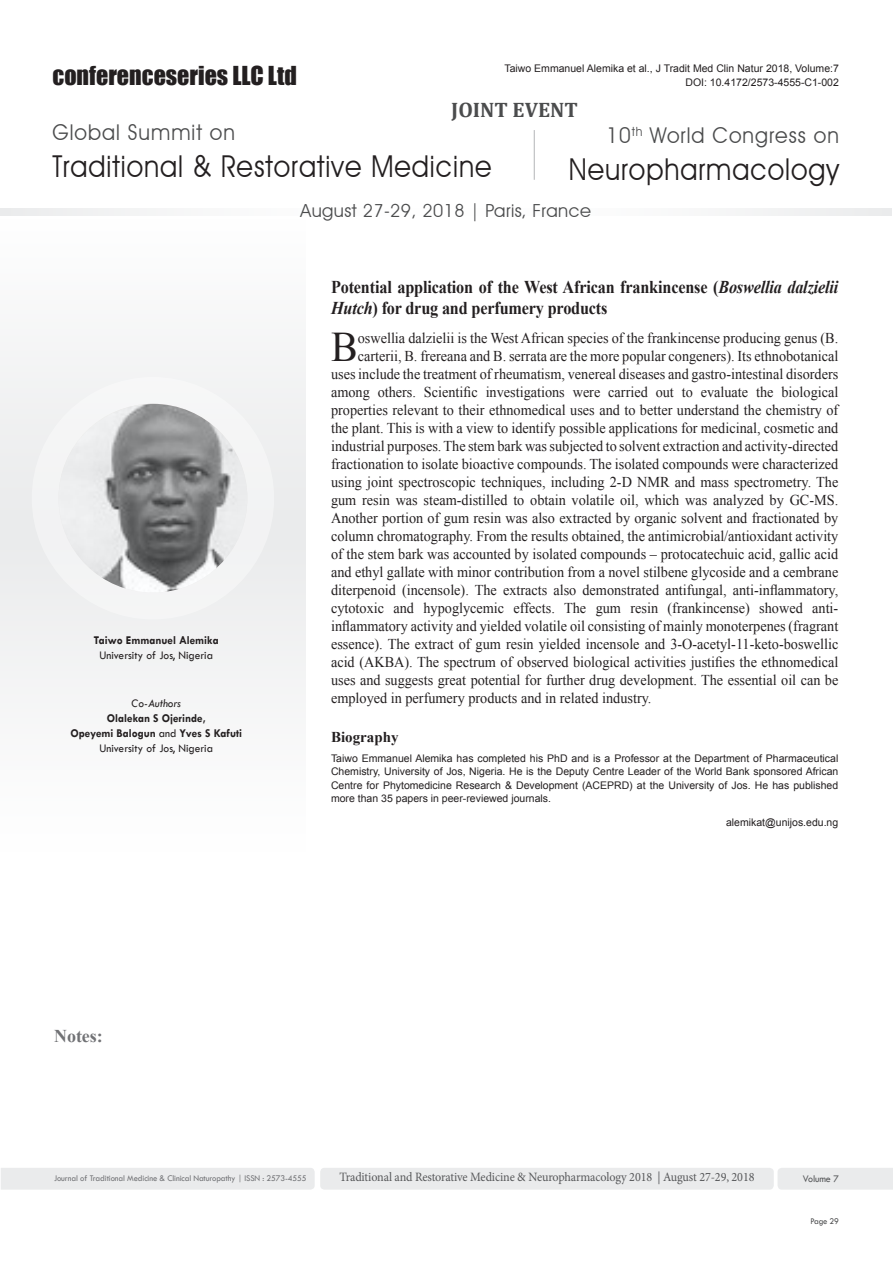
<style>
.page{position:relative;width:893px;height:1263px;background:#fff}
.page>*{position:absolute;margin:0;border:0;box-sizing:border-box;transform-origin:0 0}
.Bio_Heading{font:42.15px "Times New Roman";color:#231f20;scale:.95 1}
.t1{font:30.15px "Avant Garde IT Cby BT";letter-spacing:.035em;color:#231f20;scale:.9 1}
.t2{font:24px "Impact";color:#231f20}
.t3{font:21.75px "Avant Garde IT Cby BT";letter-spacing:.05em;color:#4b4c4d;scale:.95 1}
.t4{font:700 21px "Cambria";color:#4b4c4d}
.t5{font:700 18px/21px "Times New Roman";letter-spacing:-.01em;color:#231f20;scale:.9 1}
.t6{font:18px "Avant Garde IT Cby BT";letter-spacing:.025em;color:#4b4c4d}
.t7{font:700 18px "Times New Roman";color:#717275}
.Bio_Heading-2{font:15px "Times New Roman";color:#231f20;scale:.95 1}
.Bio_Heading-3{font:700 15px "Times New Roman";color:#231f20}
.t8{font:12.75px "Minion Pro";letter-spacing:-.01em;color:#57585a;scale:.95 1}
.Name{font:700 12px "Tw Cen";color:#231f20;scale:.95 1}
.Affiliation{font:12px "Tw Cen";color:#231f20;scale:.95 1}
.Name-2{font:italic 12px "Tw Cen";color:#231f20;scale:.95 1}
.Biography{font:10.5px/13.5px "Arial";color:#231f20;text-align:justify}
.t9{font:10.5px "Tw Cen";letter-spacing:-.01em;color:#57585a;scale:.95 1}
.t10{font:9px "Tw Cen";letter-spacing:-.01em;color:#717275;scale:.95 1}
.t11{font:9px "Tw Cen";letter-spacing:-.02em;color:#4b4c4d;scale:.95 1}
.s1{font-weight:400}
.s2{font-style:italic}
</style>
<div class="page">
<div style="left:1px;top:1168px;width:314px;height:21px;background:#eaebec"></div>
<div style="left:778px;top:1168px;width:115px;height:21px;background:#eaebec"></div>
<div style="left:320px;top:1168px;width:454px;height:21px;background:#eaebec;border-radius:4px"></div>
<div style="left:0;top:535px;width:306px;height:316px;background:#f6f6f6"></div>
<div style="left:0;top:219px;width:306px;height:316px;background:#f6f7f7"></div>
<hr style="left:534px;top:130px;width:1px;height:50px;background:#b4b5b8">
<div style="left:0;top:208px;width:891px;height:8px;background:#f8f8f9"></div>
<img style="left:61px;top:404px;width:186px;height:188px">
<h3 class="t2" style="left:52px;top:56px;width:246px">conferenceseries LLC Ltd</h3>
<p class="Biography" style="left:505px;top:61px;width:336px">Taiwo Emmanuel Alemika et al., J Tradit Med Clin Natur 2018, Volume:7</p>
<p class="Biography" style="left:685px;top:76px;width:155px">DOI: 10.4172/2573-4555-C1-002</p>
<h3 class="t4" style="left:451px;top:95px;width:128px">JOINT EVENT</h3>
<h3 class="t3" style="left:52px;top:119px;width:194px">Global Summit on</h3>
<h2 class="t1" style="left:52px;top:148px;width:489px">Traditional &amp; Restorative Medicine</h2>
<h3 class="t3" style="left:606px;top:122px;width:246px">10<sup>th</sup> World Congress on</h3>
<h2 class="t1" style="left:569px;top:151px;width:302px">Neuropharmacology</h2>
<p class="Name" style="left:94px;top:633px;width:133px">Taiwo Emmanuel Alemika</p>
<p class="Affiliation" style="left:99px;top:648px;width:121px">University of Jos, Nigeria</p>
<p class="Name-2" style="left:132px;top:696px;width:53px">Co-Authors</p>
<p class="Name" style="left:107px;top:711px;width:105px">Olalekan S Ojerinde,</p>
<p class="Name" style="left:70px;top:726px;width:182px">Opeyemi Balogun <span class="s1">and</span> Yves S Kafuti</p>
<p class="Affiliation" style="left:99px;top:741px;width:121px">University of Jos, Nigeria</p>
<p class="t6" style="left:301px;top:199px;width:292px">August 27-29, 2018 | Paris, France</p>
<p class="t5" style="left:331px;top:276px;width:565px">Potential application of the West African frankincense (<span class="s2">Boswellia dalzielii<br>Hutch</span>) for drug and perfumery products</p>
<p class="Bio_Heading" style="left:331px;top:318px;width:30px">B</p>
<p class="Bio_Heading-2" style="left:358px;top:327px;width:507px">oswellia dalzielii is the West African species of the frankincense producing genus (B.</p>
<p class="Bio_Heading-2" style="left:358px;top:345px;width:507px">carterii, B. frereana and B. serrata are the more popular congeners). Its ethnobotanical</p>
<p class="Bio_Heading-2" style="left:331px;top:363px;width:535px">uses include the treatment of rheumatism, venereal diseases and gastro-intestinal disorders</p>
<p class="Bio_Heading-2" style="left:331px;top:381px;width:535px">among others. Scientific investigations were carried out to evaluate the biological</p>
<p class="Bio_Heading-2" style="left:331px;top:399px;width:535px">properties relevant to their ethnomedical uses and to better understand the chemistry of</p>
<p class="Bio_Heading-2" style="left:331px;top:417px;width:535px">the plant. This is with a view to identify possible applications for medicinal, cosmetic and</p>
<p class="Bio_Heading-2" style="left:331px;top:435px;width:535px">industrial purposes. The stem bark was subjected to solvent extraction and activity-directed</p>
<p class="Bio_Heading-2" style="left:331px;top:453px;width:535px">fractionation to isolate bioactive compounds. The isolated compounds were characterized</p>
<p class="Bio_Heading-2" style="left:331px;top:471px;width:535px">using joint spectroscopic techniques, including 2-D NMR and mass spectrometry. The</p>
<p class="Bio_Heading-2" style="left:331px;top:489px;width:535px">gum resin was steam-distilled to obtain volatile oil, which was analyzed by GC-MS.</p>
<p class="Bio_Heading-2" style="left:331px;top:507px;width:535px">Another portion of gum resin was also extracted by organic solvent and fractionated by</p>
<p class="Bio_Heading-2" style="left:331px;top:525px;width:535px">column chromatography. From the results obtained, the antimicrobial/antioxidant activity</p>
<p class="Bio_Heading-2" style="left:331px;top:543px;width:535px">of the stem bark was accounted by isolated compounds – protocatechuic acid, gallic acid</p>
<p class="Bio_Heading-2" style="left:331px;top:561px;width:536px">and ethyl gallate with minor contribution from a novel stilbene glycoside and a cembrane</p>
<p class="Bio_Heading-2" style="left:331px;top:579px;width:535px">diterpenoid (incensole). The extracts also demonstrated antifungal, anti-inflammatory,</p>
<p class="Bio_Heading-2" style="left:331px;top:597px;width:535px">cytotoxic and hypoglycemic effects. The gum resin (frankincense) showed anti-</p>
<p class="Bio_Heading-2" style="left:331px;top:615px;width:535px">inflammatory activity and yielded volatile oil consisting of mainly monoterpenes (fragrant</p>
<p class="Bio_Heading-2" style="left:331px;top:633px;width:535px">essence). The extract of gum resin yielded incensole and 3-O-acetyl-11-keto-boswellic</p>
<p class="Bio_Heading-2" style="left:331px;top:651px;width:535px">acid (AKBA). The spectrum of observed biological activities justifies the ethnomedical</p>
<p class="Bio_Heading-2" style="left:331px;top:669px;width:535px">uses and suggests great potential for further drug development. The essential oil can be</p>
<p class="Bio_Heading-2" style="left:331px;top:687px;width:339px">employed in perfumery products and in related industry.</p>
<p class="Bio_Heading-3" style="left:331px;top:726px;width:69px">Biography</p>
<p class="Biography" style="left:331px;top:751px;width:509px">Taiwo Emmanuel Alemika has completed his PhD and is a Professor at the Department of Pharmaceutical Chemistry, University of Jos, Nigeria. He is the Deputy Centre Leader of the World Bank sponsored African Centre for Phytomedicine Research &amp; Development (ACEPRD) at the University of Jos. He has published more than 35 papers in peer-reviewed journals.</p>
<p class="Biography" style="left:726px;top:816px;width:114px">alemikat@unijos.edu.ng</p>
<p class="t7" style="left:54px;top:1024px;width:50px">Notes:</p>
<p class="t10" style="left:54px;top:1173px;width:267px">Journal of Traditional Medicine &amp; Clinical Naturopathy | ISSN : 2573-4555</p>
<p class="t8" style="left:339px;top:1169px;width:438px">Traditional and Restorative Medicine &amp; Neuropharmacology 2018 | August 27-29, 2018</p>
<p class="t9" style="left:803px;top:1173px;width:40px">Volume 7</p>
<p class="t11" style="left:810px;top:1215px;width:32px">Page 29</p>
</div>
